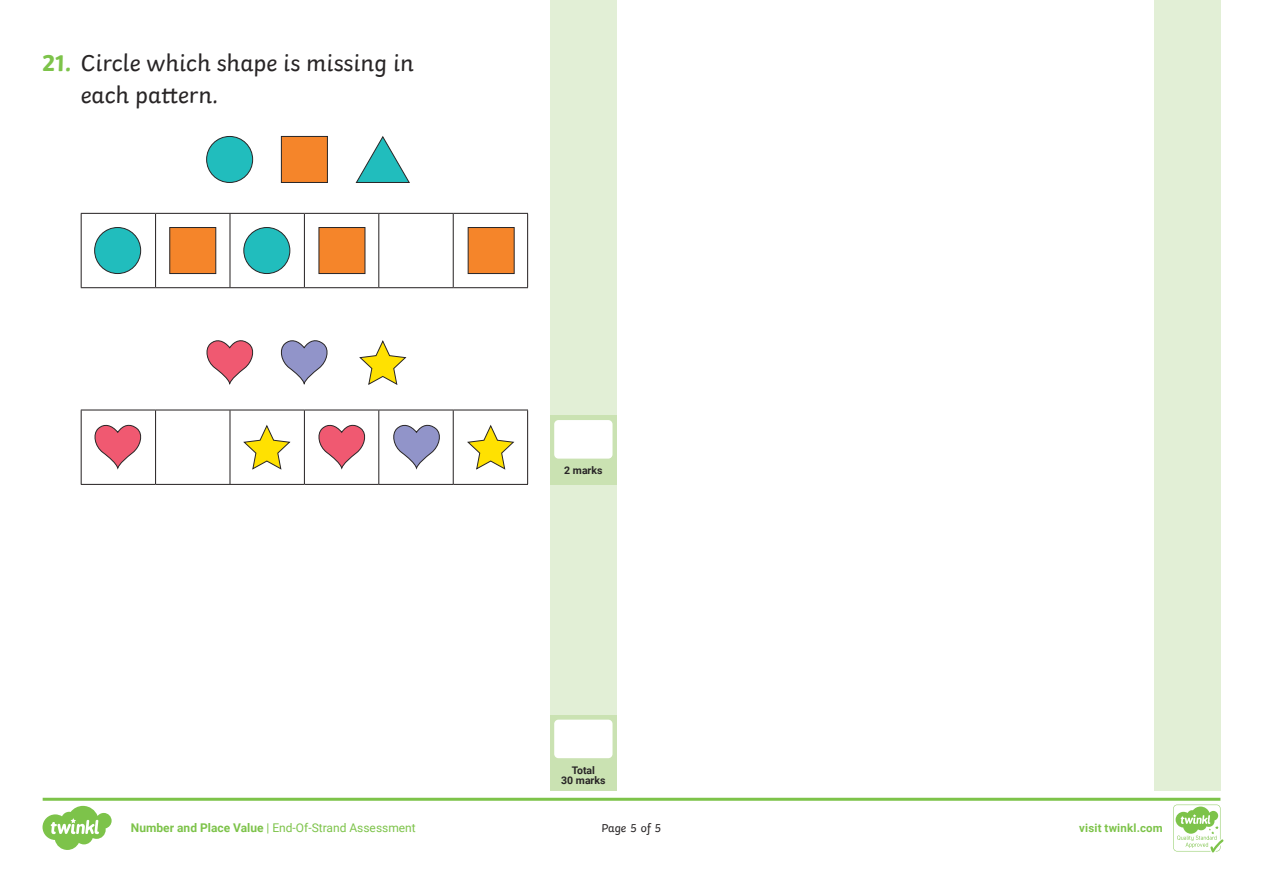
<style>
.page{position:relative;width:1263px;height:893px;background:#fff}
.page>*{position:absolute;margin:0;border:0;box-sizing:border-box;transform-origin:0 0}
.t1{font:24px/31.5px "Twinkl";color:#282526}
.t2{font:12px "Roboto";color:#7dc34a}
.t3{font:12px "Twinkl";letter-spacing:-.005em;color:#282526}
.t4{font:700 11.4px "Roboto";letter-spacing:.02em;color:#7dc34a}
.Marking_Text{font:700 10.5px/10.5px "Roboto";color:#282526;text-align:center}
.s1{font-weight:700;color:#7dc34a}
.s2{font-weight:700}
</style>
<div class="page">
<div style="left:550px;top:0;width:67px;height:791px;background:#e2efd6"></div>
<div style="left:1154px;top:0;width:66px;height:791px;background:#e2efd6"></div>
<div style="left:550px;top:416px;width:67px;height:69px;background:#cae2b2"></div>
<div style="left:554px;top:420px;width:58px;height:39px;background:#fff;border-radius:4px"></div>
<div style="left:281px;top:136px;width:47px;height:47px;background:#f5852a;border:1px solid #282526"></div>
<div style="left:207px;top:136px;width:46px;height:46px;background:#21bdbd;border-radius:50%"></div>
<div style="left:206px;top:136px;width:47px;height:47px;border:1px solid #282526;border-radius:50%"></div>
<hr style="left:81px;top:213px;width:75px;height:1px;background:#231f20">
<hr style="left:81px;top:214px;width:1px;height:73px;background:#231f20">
<hr style="left:156px;top:213px;width:74px;height:1px;background:#231f20">
<hr style="left:155px;top:214px;width:1px;height:73px;background:#231f20">
<hr style="left:230px;top:213px;width:74px;height:1px;background:#231f20">
<hr style="left:230px;top:214px;width:1px;height:73px;background:#231f20">
<hr style="left:304px;top:213px;width:75px;height:1px;background:#231f20">
<hr style="left:304px;top:214px;width:1px;height:73px;background:#231f20">
<hr style="left:379px;top:213px;width:74px;height:1px;background:#231f20">
<hr style="left:378px;top:214px;width:1px;height:73px;background:#231f20">
<hr style="left:453px;top:213px;width:75px;height:1px;background:#231f20">
<hr style="left:453px;top:214px;width:1px;height:73px;background:#231f20">
<hr style="left:527px;top:214px;width:1px;height:73px;background:#231f20">
<hr style="left:81px;top:287px;width:75px;height:1px;background:#231f20">
<hr style="left:156px;top:287px;width:74px;height:1px;background:#231f20">
<hr style="left:230px;top:287px;width:74px;height:1px;background:#231f20">
<hr style="left:304px;top:287px;width:75px;height:1px;background:#231f20">
<hr style="left:379px;top:287px;width:74px;height:1px;background:#231f20">
<hr style="left:453px;top:287px;width:75px;height:1px;background:#231f20">
<div style="left:169px;top:227px;width:47px;height:47px;background:#f5852a;border:1px solid #282526"></div>
<div style="left:319px;top:227px;width:46px;height:47px;background:#f5852a;border:1px solid #282526"></div>
<div style="left:468px;top:227px;width:46px;height:47px;background:#f5852a;border:1px solid #282526"></div>
<div style="left:95px;top:228px;width:46px;height:46px;background:#21bdbd;border-radius:50%"></div>
<div style="left:94px;top:227px;width:47px;height:47px;border:1px solid #282526;border-radius:50%"></div>
<div style="left:244px;top:228px;width:46px;height:46px;background:#21bdbd;border-radius:50%"></div>
<div style="left:243px;top:227px;width:47px;height:47px;border:1px solid #282526;border-radius:50%"></div>
<svg style="left:355px;top:136px;width:55px;height:47px"></svg>
<svg style="left:359px;top:340px;width:48px;height:45px"></svg>
<svg style="left:206px;top:340px;width:48px;height:45px"></svg>
<svg style="left:280px;top:340px;width:48px;height:45px"></svg>
<hr style="left:81px;top:410px;width:75px;height:1px;background:#231f20">
<hr style="left:81px;top:410px;width:1px;height:74px;background:#231f20">
<hr style="left:156px;top:410px;width:74px;height:1px;background:#231f20">
<hr style="left:155px;top:410px;width:1px;height:74px;background:#231f20">
<hr style="left:230px;top:410px;width:74px;height:1px;background:#231f20">
<hr style="left:230px;top:410px;width:1px;height:74px;background:#231f20">
<hr style="left:304px;top:410px;width:75px;height:1px;background:#231f20">
<hr style="left:304px;top:410px;width:1px;height:74px;background:#231f20">
<hr style="left:379px;top:410px;width:74px;height:1px;background:#231f20">
<hr style="left:378px;top:410px;width:1px;height:74px;background:#231f20">
<hr style="left:453px;top:410px;width:75px;height:1px;background:#231f20">
<hr style="left:453px;top:410px;width:1px;height:74px;background:#231f20">
<hr style="left:527px;top:410px;width:1px;height:74px;background:#231f20">
<hr style="left:81px;top:484px;width:75px;height:1px;background:#231f20">
<hr style="left:156px;top:484px;width:74px;height:1px;background:#231f20">
<hr style="left:230px;top:484px;width:74px;height:1px;background:#231f20">
<hr style="left:304px;top:484px;width:75px;height:1px;background:#231f20">
<hr style="left:379px;top:484px;width:74px;height:1px;background:#231f20">
<hr style="left:453px;top:484px;width:75px;height:1px;background:#231f20">
<svg style="left:243px;top:425px;width:48px;height:45px"></svg>
<svg style="left:467px;top:425px;width:48px;height:45px"></svg>
<svg style="left:94px;top:424px;width:48px;height:46px"></svg>
<svg style="left:318px;top:424px;width:48px;height:46px"></svg>
<svg style="left:393px;top:424px;width:47px;height:46px"></svg>
<div style="left:550px;top:715px;width:67px;height:76px;background:#cae2b2"></div>
<div style="left:554px;top:720px;width:58px;height:38px;background:#fff;border-radius:4px"></div>
<svg style="left:43px;top:798px;width:1180px;height:54px"></svg>
<p class="t1" style="left:81px;top:45px;width:335px;text-indent:-38px"><span class="s1">21.</span> Circle which shape is missing in each pattern.</p>
<p class="t2" style="left:131px;top:820px;width:286px"><span class="s2">Number and Place Value</span> | End-Of-Strand Assessment</p>
<p class="Marking_Text" style="left:564px;top:465px;width:40px">2 marks</p>
<p class="Marking_Text" style="left:561px;top:764px;width:46px">Total<br>30 marks</p>
<p class="t3" style="left:601px;top:819px;width:62px">Page 5 of 5</p>
<p class="t4" style="left:1079px;top:820px;width:85px">visit twinkl.com</p>
</div>
